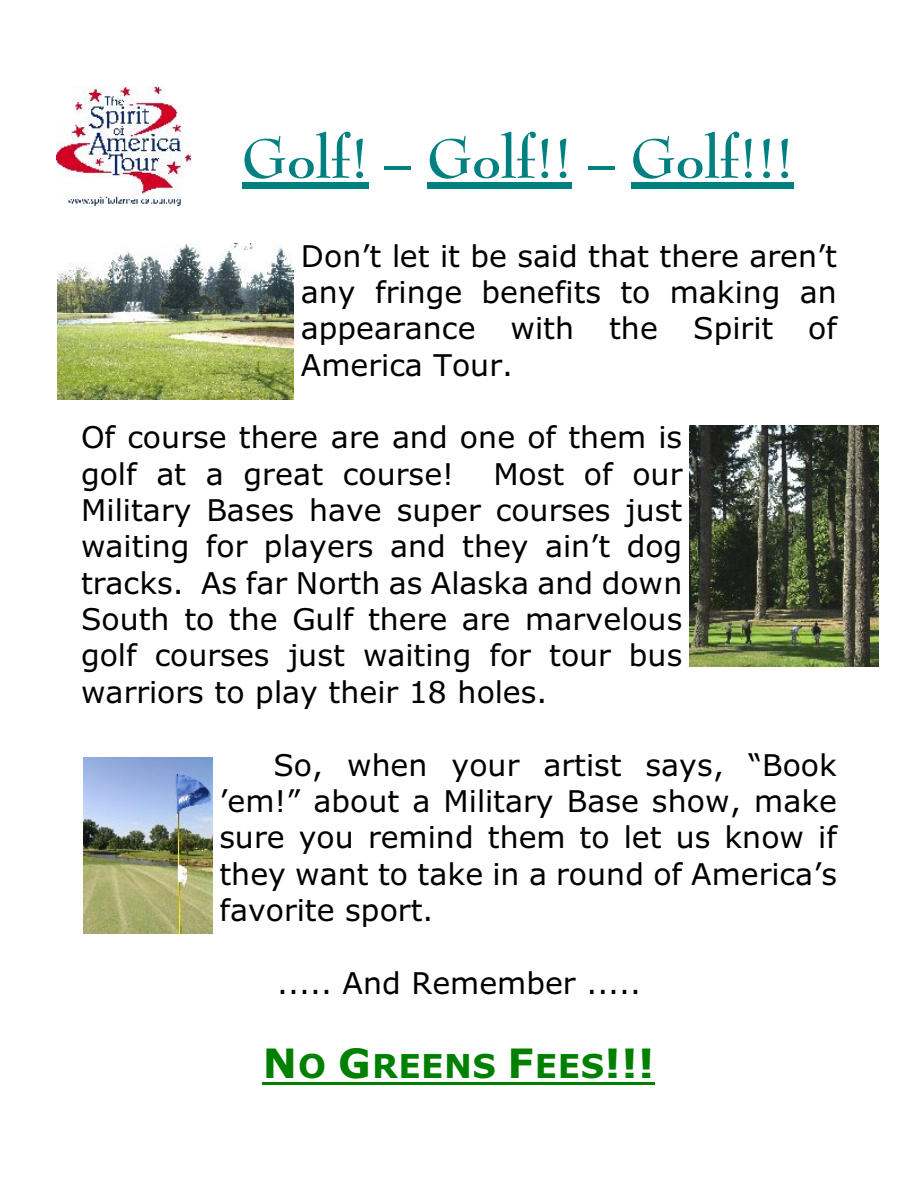
<style>
.page{position:relative;width:918px;height:1188px;background:#fff}
.page>*{position:absolute;margin:0;border:0;box-sizing:border-box;transform-origin:0 0}
.t1{font:54px "Bernhard Mod BT";color:#008080}
.t2{font:700 33px "Verdana";letter-spacing:.01em;color:#008000}
.t3{font:30px/36.3px "Verdana";color:#000;text-align:justify}
.s1{font-size:40.5px}
</style>
<div class="page">
<div style="left:242px;top:182px;width:127px;height:7px;background:#008080"></div>
<div style="left:427px;top:182px;width:145px;height:7px;background:#008080"></div>
<div style="left:631px;top:182px;width:163px;height:7px;background:#008080"></div>
<hr style="left:263px;top:1082px;width:392px;height:3px;background:#008000">
<img style="left:57px;top:87px;width:135px;height:118px">
<img style="left:58px;top:243px;width:235px;height:156px">
<img style="left:689px;top:425px;width:189px;height:242px">
<img style="left:83px;top:758px;width:129px;height:175px">
<h1 class="t1" style="left:242px;top:137px;width:553px">Golf! – Golf!! – Golf!!!</h1>
<p class="t3" style="left:301px;top:240px;width:537px">Don’t let it be said that there aren’t any fringe benefits to making an appearance with the Spirit of America Tour.</p>
<p class="t3" style="left:81px;top:422px;width:603px">Of course there are and one of them is golf at a great course!</p>
<p class="t3" style="left:81px;top:458px;width:603px;text-indent:412px">Most of our Military Bases have super courses just waiting for players and they ain’t dog tracks. As far North as Alaska and down South to the Gulf there are marvelous golf courses just waiting for tour bus warriors to play their 18 holes.</p>
<p class="t3" style="left:219px;top:749px;width:619px;text-indent:54px">So, when your artist says, “Book ’em!” about a Military Base show, make sure you remind them to let us know if they want to take in a round of America’s favorite sport.</p>
<p class="t3" style="left:277px;top:967px;width:366px">..... And Remember .....</p>
<p class="t2" style="left:263px;top:1053px;width:393px"><span class="s1">N</span>O <span class="s1">G</span>REENS <span class="s1">F</span>EES<span class="s1">!!!</span></p>
</div>
